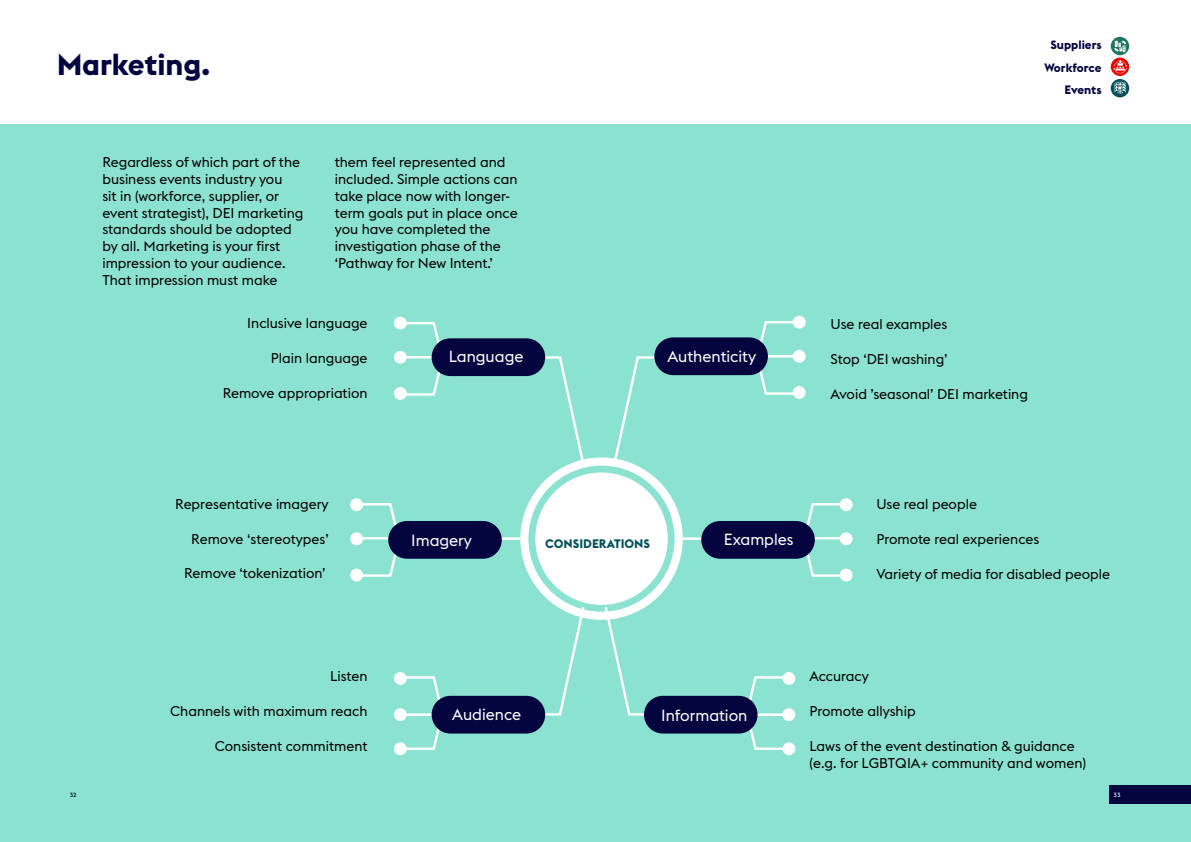
<style>
.page{position:relative;width:1191px;height:842px;background:#fff}
.page>*{position:absolute;margin:0;border:0;box-sizing:border-box;transform-origin:0 0}
.t1{font:700 30px "Euclid Flex B";color:#04043f}
.t2{font:15.9px "Euclid Flex B";color:#fff}
.t3{font:14px/16.8px "Euclid Flex B";color:#000}
.t4{font:700 12.2px "Euclid Flex B";color:#004f59}
.t5{font:700 12px "Euclid Flex B";color:#04043f}
.t6{font:500 6px "Euclid Flex B";color:#000}
.t7{font:500 6px "Euclid Flex B";color:#fff}
.s1{font-family:"Euclid Flex"}
</style>
<div class="page">
<div style="left:0;top:125px;width:1191px;height:717px;background:#8ce2d0"></div>
<svg style="left:530px;top:355px;width:56px;height:112px"></svg>
<hr style="left:468px;top:537px;width:52px;height:3px;background:#fff">
<svg style="left:400px;top:322px;width:40px;height:74px"></svg>
<hr style="left:403px;top:356px;width:39px;height:2px;background:#fff">
<svg style="left:357px;top:503px;width:40px;height:75px"></svg>
<hr style="left:359px;top:537px;width:40px;height:2px;background:#fff">
<div style="left:431px;top:338px;width:114px;height:38px;background:#04043f;border-radius:19px"></div>
<div style="left:388px;top:521px;width:114px;height:38px;background:#04043f;border-radius:19px"></div>
<div style="left:394px;top:317px;width:13px;height:12px;background:#fff;border-radius:50%"></div>
<div style="left:394px;top:351px;width:13px;height:13px;background:#fff;border-radius:50%"></div>
<div style="left:394px;top:387px;width:13px;height:13px;background:#fff;border-radius:50%"></div>
<svg style="left:527px;top:604px;width:59px;height:113px"></svg>
<svg style="left:403px;top:676px;width:41px;height:74px"></svg>
<hr style="left:403px;top:713px;width:39px;height:3px;background:#fff">
<div style="left:431px;top:696px;width:114px;height:37px;background:#04043f;border-radius:19px"></div>
<div style="left:394px;top:742px;width:13px;height:13px;background:#fff;border-radius:50%"></div>
<div style="left:394px;top:708px;width:13px;height:13px;background:#fff;border-radius:50%"></div>
<div style="left:394px;top:672px;width:13px;height:13px;background:#fff;border-radius:50%"></div>
<div style="left:350px;top:498px;width:13px;height:13px;background:#fff;border-radius:50%"></div>
<div style="left:350px;top:532px;width:13px;height:13px;background:#fff;border-radius:50%"></div>
<div style="left:350px;top:569px;width:13px;height:12px;background:#fff;border-radius:50%"></div>
<div style="left:520px;top:457px;width:162px;height:163px;border:8px solid #fff;border-radius:50%"></div>
<div style="left:535px;top:472px;width:133px;height:133px;background:#fff;border-radius:50%"></div>
<svg style="left:611px;top:356px;width:58px;height:111px"></svg>
<svg style="left:755px;top:321px;width:42px;height:75px"></svg>
<hr style="left:757px;top:355px;width:39px;height:2px;background:#fff">
<svg style="left:807px;top:503px;width:39px;height:74px"></svg>
<hr style="left:804px;top:537px;width:39px;height:2px;background:#fff">
<hr style="left:682px;top:537px;width:52px;height:3px;background:#fff">
<div style="left:654px;top:337px;width:114px;height:38px;background:#04043f;border-radius:19px"></div>
<div style="left:701px;top:521px;width:114px;height:38px;background:#04043f;border-radius:19px"></div>
<svg style="left:603px;top:604px;width:55px;height:112px"></svg>
<svg style="left:745px;top:676px;width:41px;height:74px"></svg>
<hr style="left:747px;top:713px;width:39px;height:3px;background:#fff">
<div style="left:644px;top:696px;width:113px;height:37px;background:#04043f;border-radius:19px"></div>
<div style="left:782px;top:742px;width:13px;height:13px;background:#fff;border-radius:50%"></div>
<div style="left:782px;top:708px;width:13px;height:13px;background:#fff;border-radius:50%"></div>
<div style="left:782px;top:672px;width:13px;height:13px;background:#fff;border-radius:50%"></div>
<div style="left:793px;top:316px;width:12px;height:13px;background:#fff;border-radius:50%"></div>
<div style="left:839px;top:498px;width:13px;height:13px;background:#fff;border-radius:50%"></div>
<div style="left:793px;top:350px;width:12px;height:13px;background:#fff;border-radius:50%"></div>
<div style="left:839px;top:532px;width:13px;height:13px;background:#fff;border-radius:50%"></div>
<div style="left:793px;top:386px;width:12px;height:13px;background:#fff;border-radius:50%"></div>
<div style="left:839px;top:569px;width:13px;height:12px;background:#fff;border-radius:50%"></div>
<svg style="left:1110px;top:37px;width:19px;height:18px"></svg>
<svg style="left:1110px;top:58px;width:19px;height:18px"></svg>
<svg style="left:1110px;top:79px;width:19px;height:18px"></svg>
<svg style="left:1114px;top:40px;width:12px;height:12px"></svg>
<svg style="left:1113px;top:60px;width:14px;height:13px"></svg>
<svg style="left:1114px;top:82px;width:12px;height:11px"></svg>
<div style="left:1108px;top:785px;width:83px;height:19px;background:#04043f"></div>
<p class="t1" style="left:57px;top:47px;width:155px">Marketing.</p>
<p class="t3" style="left:102px;top:154px;width:202px">Regardless of which part of the business events industry you<br>sit in (workforce, supplier, or event strategist), DEI marketing standards should be adopted by all. Marketing is your first impression to your audience.<br>That impression must make</p>
<p class="t3" style="left:335px;top:154px;width:184px">them feel represented and included. Simple actions can take place now with longer&shy;term goals put in place once you have completed the investigation phase of the ‘Pathway for New Intent.’</p>
<p class="t3" style="left:247px;top:315px;width:122px">Inclusive language</p>
<p class="t3" style="left:271px;top:350px;width:98px">Plain language</p>
<p class="t3" style="left:223px;top:384px;width:146px">Remove appropriation</p>
<p class="t2" style="left:449px;top:348px;width:76px">Language</p>
<p class="t5" style="left:1050px;top:38px;width:53px">Suppliers</p>
<p class="t5" style="left:1044px;top:61px;width:59px">Workforce</p>
<p class="t5" style="left:1064px;top:83px;width:39px">Events</p>
<p class="t2" style="left:667px;top:347px;width:90px">Authenticity</p>
<p class="t3" style="left:830px;top:316px;width:118px">Use real examples</p>
<p class="t3" style="left:830px;top:351px;width:118px">Stop ‘DEI washing’</p>
<p class="t3" style="left:830px;top:385px;width:199px">Avoid ’seasonal’ DEI marketing</p>
<p class="t3" style="left:175px;top:496px;width:155px">Representative imagery</p>
<p class="t3" style="left:191px;top:530px;width:139px">Remove ‘ster<span class="s1">e</span>otypes’</p>
<p class="t3" style="left:184px;top:565px;width:143px">Remove ‘tokenization’</p>
<p class="t3" style="left:330px;top:668px;width:39px">Listen</p>
<p class="t3" style="left:170px;top:703px;width:199px">Channels with maximum reach</p>
<p class="t3" style="left:215px;top:738px;width:154px">Consistent commitment</p>
<p class="t2" style="left:411px;top:531px;width:62px">Imagery</p>
<p class="t4" style="left:545px;top:537px;width:106px">CONSIDERATIONS</p>
<p class="t2" style="left:724px;top:530px;width:71px">Examples</p>
<p class="t3" style="left:876px;top:496px;width:102px">Use real people</p>
<p class="t3" style="left:876px;top:531px;width:164px">Promote real experiences</p>
<p class="t3" style="left:876px;top:565px;width:235px">Variety of media for disabled people</p>
<p class="t2" style="left:452px;top:705px;width:70px">Audience</p>
<p class="t2" style="left:661px;top:706px;width:88px">Information</p>
<p class="t3" style="left:809px;top:668px;width:61px">Accuracy</p>
<p class="t3" style="left:809px;top:703px;width:108px">Promote allyship</p>
<p class="t3" style="left:809px;top:737px;width:278px;line-height:17.5px">Laws of the event destination &amp; guidance (e.g. for LGBTQIA+ community and women)</p>
<p class="t6" style="left:70px;top:791px;width:8px">32</p>
<p class="t7" style="left:1113px;top:791px;width:8px">33</p>
</div>
